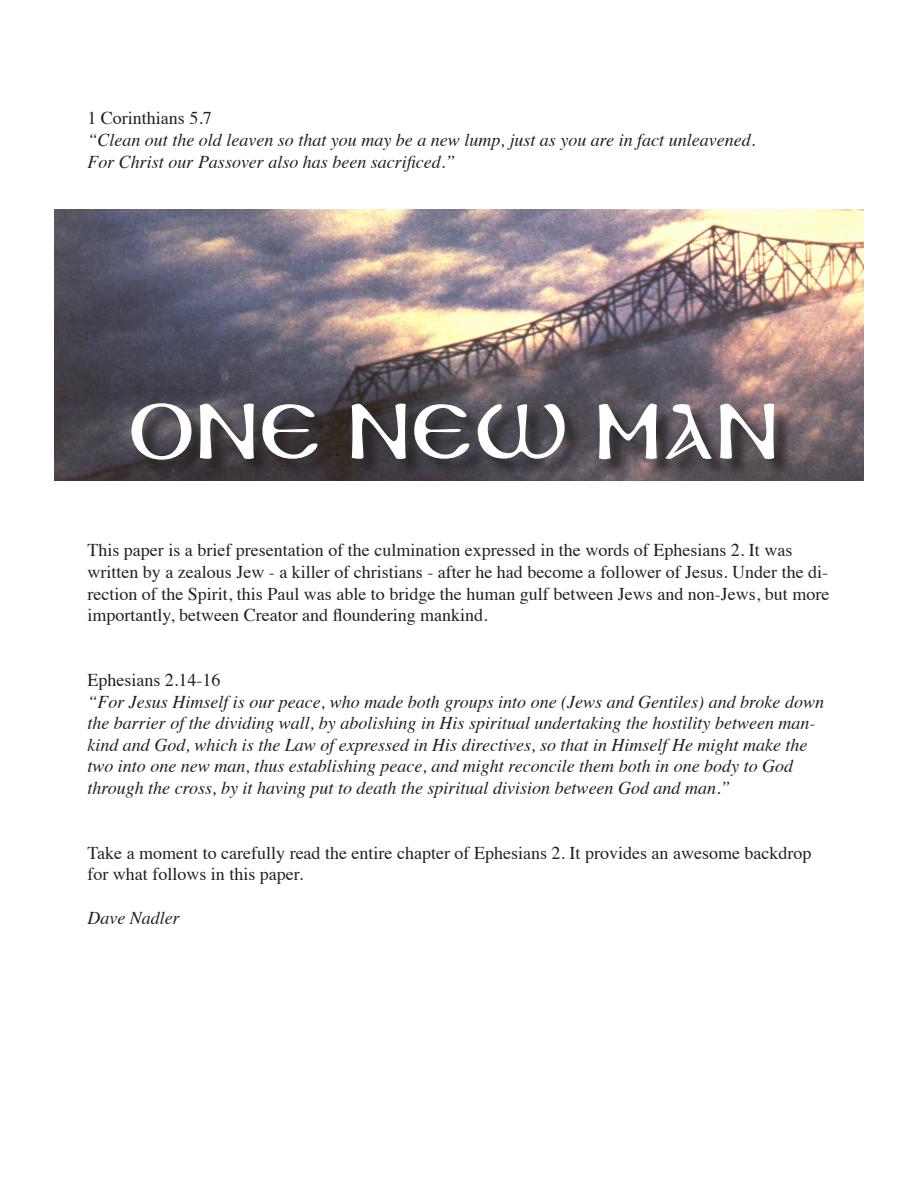
<style>
.page{position:relative;width:918px;height:1188px;background:#fff}
.page>*{position:absolute;margin:0;border:0;box-sizing:border-box;transform-origin:0 0}
.t1{font:75px "Sylvanus";color:#fff}
.t2{font:italic 18px/21.6px "Times";color:#231f20}
.t3{font:18px/21.6px "Times";color:#231f20}
</style>
<div class="page">
<img style="left:54px;top:210px;width:810px;height:270px">
<div style="left:134px;top:405px;width:659px;height:73px;background:#231f20;opacity:.75"></div>
<p class="t3" style="left:87px;top:106px;width:126px">1 Corinthians 5.7</p>
<p class="t2" style="left:87px;top:128px;width:669px">“Clean out the old leaven so that you may be a new lump, just as you are in fact unleavened.</p>
<p class="t2" style="left:87px;top:150px;width:369px">For Christ our Passover also has been sacrificed.”</p>
<p class="t1" style="left:128px;top:382px;width:653px">ONE NEW MAN</p>
<p class="t3" style="left:87px;top:538px;width:743px">This paper is a brief presentation of the culmination expressed in the words of Ephesians 2. It was written by a zealous Jew - a killer of christians - after he had become a follower of Jesus. Under the di&shy;rection of the Spirit, this Paul was able to bridge the human gulf between Jews and non-Jews, but more importantly, between Creator and floundering mankind.</p>
<p class="t3" style="left:87px;top:668px;width:134px">Ephesians 2.14-16</p>
<p class="t2" style="left:87px;top:690px;width:738px">“For Jesus Himself is our peace, who made both groups into one (Jews and Gentiles) and broke down the barrier of the dividing wall, by abolishing in His spiritual undertaking the hostility between man&shy;kind and God, which is the Law of expressed in His directives, so that in Himself He might make the two into one new man, thus establishing peace, and might reconcile them both in one body to God through the cross, by it having put to death the spiritual division between God and man.”</p>
<p class="t3" style="left:87px;top:840px;width:726px">Take a moment to carefully read the entire chapter of Ephesians 2. It provides an awesome backdrop for what follows in this paper.</p>
<p class="t2" style="left:87px;top:906px;width:94px">Dave Nadler</p>
</div>
